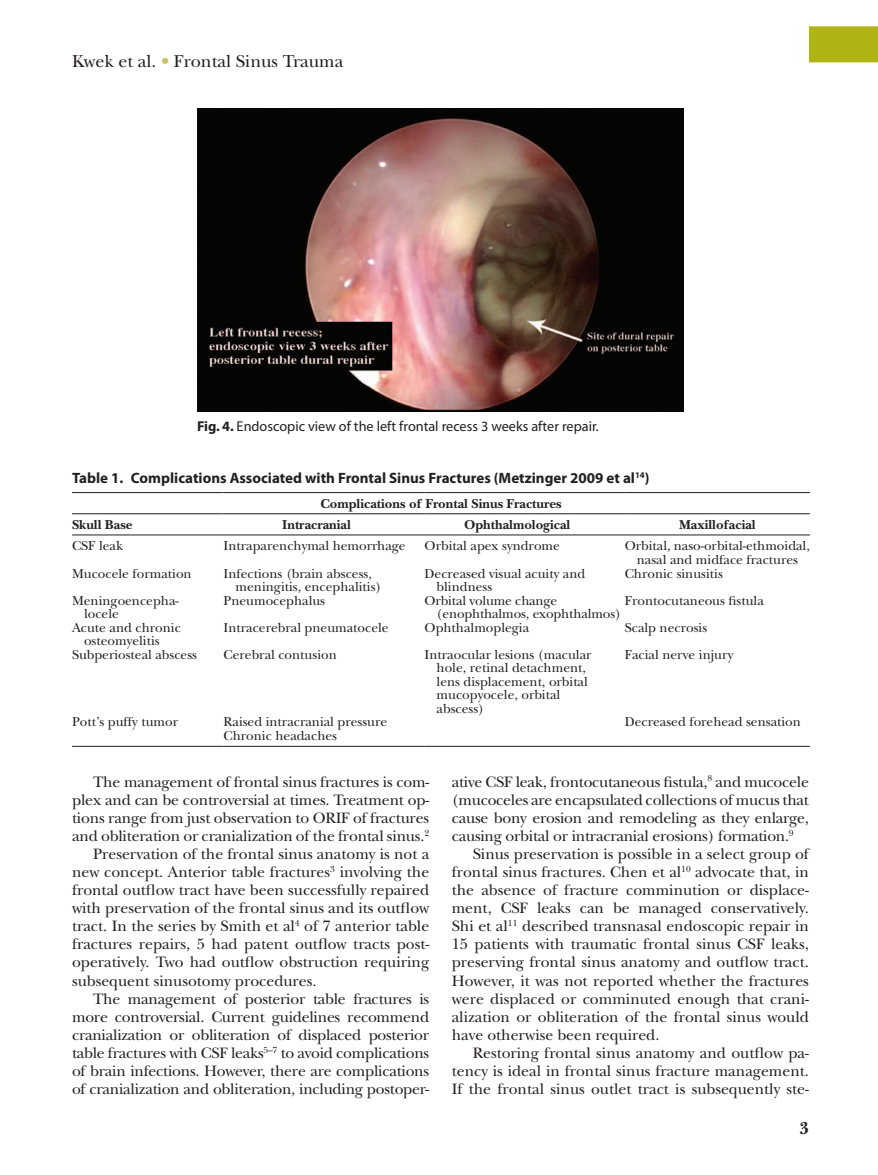
<style>
.page{position:relative;width:878px;height:1175px;background:#fff}
.page>*{position:absolute;margin:0;border:0;box-sizing:border-box;transform-origin:0 0}
.t1{font:18px "New Baskerville";color:#231f20}
.t2{font:700 18px "New Baskerville";color:#231f20}
.t3{font:15.75px "New Baskerville";color:#231f20}
.t4{font:700 15px "Myriad Pro";color:#231f20}
.t5{font:14.25px "Myriad Pro";color:#231f20}
.t6{font:13.5px/13.5px "New Baskerville";color:#231f20}
.t7{font:700 13.5px "New Baskerville";color:#231f20}
.s1{color:#c5c660}
.s2{font-weight:700}
</style>
<div class="page">
<div style="left:808px;top:26px;width:70px;height:36px;background:#afb314"></div>
<img style="left:197px;top:108px;width:486px;height:304px">
<hr style="left:72px;top:492px;width:152px;height:1px;background:#231f20">
<hr style="left:224px;top:492px;width:200px;height:1px;background:#231f20">
<hr style="left:424px;top:492px;width:200px;height:1px;background:#231f20">
<hr style="left:624px;top:492px;width:185px;height:1px;background:#231f20">
<hr style="left:72px;top:513px;width:152px;height:1px;background:#231f20">
<hr style="left:224px;top:513px;width:200px;height:1px;background:#231f20">
<hr style="left:424px;top:513px;width:200px;height:1px;background:#231f20">
<hr style="left:624px;top:513px;width:185px;height:1px;background:#231f20">
<hr style="left:72px;top:534px;width:152px;height:1px;background:#231f20">
<hr style="left:224px;top:534px;width:200px;height:1px;background:#231f20">
<hr style="left:424px;top:534px;width:200px;height:1px;background:#231f20">
<hr style="left:624px;top:534px;width:185px;height:1px;background:#231f20">
<hr style="left:72px;top:746px;width:152px;height:1px;background:#231f20">
<hr style="left:224px;top:746px;width:200px;height:1px;background:#231f20">
<hr style="left:424px;top:746px;width:200px;height:1px;background:#231f20">
<hr style="left:624px;top:746px;width:185px;height:1px;background:#231f20">
<p class="t1" style="left:72px;top:51px;width:273px">Kwek et al. <span class="s1">•</span> Frontal Sinus Trauma</p>
<p class="t5" style="left:197px;top:417px;width:403px"><span class="s2">Fig. 4.</span> Endoscopic view of the left frontal recess 3 weeks after repair.</p>
<p class="t4" style="left:72px;top:468px;width:579px">Table 1. Complications Associated with Frontal Sinus Fractures (Metzinger 2009 et al<sup>14</sup>)</p>
<p class="t7" style="left:320px;top:495px;width:243px">Complications of Frontal Sinus Fractures</p>
<p class="t7" style="left:72px;top:516px;width:62px">Skull Base</p>
<p class="t7" style="left:282px;top:516px;width:70px">Intracranial</p>
<p class="t7" style="left:464px;top:516px;width:108px">Ophthalmological</p>
<p class="t7" style="left:679px;top:516px;width:78px">Maxillofacial</p>
<p class="t6" style="left:72px;top:539px;width:53px">CSF leak</p>
<p class="t6" style="left:223px;top:539px;width:183px">Intraparenchymal hemorrhage</p>
<p class="t6" style="left:424px;top:539px;width:137px">Orbital apex syndrome</p>
<p class="t6" style="left:624px;top:539px;width:187px;text-align:center">Orbital, naso-orbital-ethmoidal, nasal and midface fractures</p>
<p class="t6" style="left:72px;top:566px;width:121px">Mucocele formation</p>
<p class="t6" style="left:235px;top:566px;width:147px;text-indent:-12px">Infections (brain abscess, meningitis, encephalitis)</p>
<p class="t6" style="left:436px;top:566px;width:150px;text-indent:-12px">Decreased visual acuity and blindness</p>
<p class="t6" style="left:624px;top:566px;width:100px">Chronic sinusitis</p>
<p class="t6" style="left:84px;top:593px;width:96px;text-indent:-12px">Meningoencepha&shy;locele</p>
<p class="t6" style="left:223px;top:593px;width:103px">Pneumocephalus</p>
<p class="t6" style="left:436px;top:593px;width:186px;text-indent:-12px">Orbital volume change (enophthalmos, exophthalmos)</p>
<p class="t6" style="left:624px;top:593px;width:141px">Frontocutaneous fistula</p>
<p class="t6" style="left:84px;top:620px;width:98px;text-indent:-12px">Acute and chronic osteomyelitis</p>
<p class="t6" style="left:223px;top:620px;width:166px">Intracerebral pneumatocele</p>
<p class="t6" style="left:424px;top:620px;width:106px">Ophthalmoplegia</p>
<p class="t6" style="left:624px;top:620px;width:84px">Scalp necrosis</p>
<p class="t6" style="left:72px;top:647px;width:127px">Subperiosteal abscess</p>
<p class="t6" style="left:223px;top:647px;width:115px">Cerebral contusion</p>
<p class="t6" style="left:436px;top:647px;width:156px;text-indent:-12px">Intraocular lesions (macular hole, retinal detachment, lens displacement, orbital mucopyocele, orbital abscess)</p>
<p class="t6" style="left:624px;top:647px;width:110px">Facial nerve injury</p>
<p class="t6" style="left:72px;top:715px;width:108px">Pott’s puffy tumor</p>
<p class="t6" style="left:223px;top:715px;width:165px">Raised intracranial pressure</p>
<p class="t6" style="left:624px;top:715px;width:178px">Decreased forehead sensation</p>
<p class="t6" style="left:223px;top:729px;width:115px">Chronic headaches</p>
<p class="t3" style="left:93px;top:772px;width:338px">The management of frontal sinus fractures is com-</p>
<p class="t3" style="left:72px;top:790px;width:359px">plex and can be controversial at times. Treatment op-</p>
<p class="t3" style="left:72px;top:808px;width:358px">tions range from just observation to ORIF of fractures</p>
<p class="t3" style="left:72px;top:826px;width:358px">and obliteration or cranialization of the frontal sinus.<sup>2</sup></p>
<p class="t3" style="left:93px;top:844px;width:338px">Preservation of the frontal sinus anatomy is not a</p>
<p class="t3" style="left:72px;top:862px;width:358px">new concept. Anterior table fractures<sup>3</sup> involving the</p>
<p class="t3" style="left:72px;top:880px;width:359px">frontal outflow tract have been successfully repaired</p>
<p class="t3" style="left:72px;top:899px;width:359px">with preservation of the frontal sinus and its outflow</p>
<p class="t3" style="left:72px;top:917px;width:359px">tract. In the series by Smith et al<sup>4</sup> of 7 anterior table</p>
<p class="t3" style="left:72px;top:935px;width:359px">fractures repairs, 5 had patent outflow tracts post-</p>
<p class="t3" style="left:72px;top:953px;width:358px">operatively. Two had outflow obstruction requiring</p>
<p class="t3" style="left:72px;top:971px;width:246px">subsequent sinusotomy procedures.</p>
<p class="t3" style="left:93px;top:989px;width:338px">The management of posterior table fractures is</p>
<p class="t3" style="left:72px;top:1007px;width:359px">more controversial. Current guidelines recommend</p>
<p class="t3" style="left:72px;top:1025px;width:358px">cranialization or obliteration of displaced posterior</p>
<p class="t3" style="left:72px;top:1043px;width:359px">table fractures with CSF leaks<sup>5–7</sup> to avoid complications</p>
<p class="t3" style="left:72px;top:1061px;width:358px">of brain infections. However, there are complications</p>
<p class="t3" style="left:72px;top:1079px;width:359px">of cranialization and obliteration, including postoper-</p>
<p class="t3" style="left:452px;top:772px;width:358px">ative CSF leak, frontocutaneous fistula,<sup>8</sup> and mucocele</p>
<p class="t3" style="left:452px;top:790px;width:359px">(mucoceles are encapsulated collections of mucus that</p>
<p class="t3" style="left:452px;top:808px;width:358px">cause bony erosion and remodeling as they enlarge,</p>
<p class="t3" style="left:452px;top:826px;width:343px">causing orbital or intracranial erosions) formation.<sup>9</sup></p>
<p class="t3" style="left:472px;top:844px;width:337px">Sinus preservation is possible in a select group of</p>
<p class="t3" style="left:452px;top:862px;width:359px">frontal sinus fractures. Chen et al<sup>10</sup> advocate that, in</p>
<p class="t3" style="left:452px;top:880px;width:359px">the absence of fracture comminution or displace-</p>
<p class="t3" style="left:452px;top:899px;width:358px">ment, CSF leaks can be managed conservatively.</p>
<p class="t3" style="left:452px;top:917px;width:358px">Shi et al<sup>11</sup> described transnasal endoscopic repair in</p>
<p class="t3" style="left:452px;top:935px;width:358px">15 patients with traumatic frontal sinus CSF leaks,</p>
<p class="t3" style="left:452px;top:953px;width:358px">preserving frontal sinus anatomy and outflow tract.</p>
<p class="t3" style="left:452px;top:971px;width:358px">However, it was not reported whether the fractures</p>
<p class="t3" style="left:452px;top:989px;width:358px">were displaced or comminuted enough that crani-</p>
<p class="t3" style="left:452px;top:1007px;width:358px">alization or obliteration of the frontal sinus would</p>
<p class="t3" style="left:452px;top:1025px;width:209px">have otherwise been required.</p>
<p class="t3" style="left:472px;top:1043px;width:338px">Restoring frontal sinus anatomy and outflow pa-</p>
<p class="t3" style="left:452px;top:1061px;width:359px">tency is ideal in frontal sinus fracture management.</p>
<p class="t3" style="left:452px;top:1079px;width:359px">If the frontal sinus outlet tract is subsequently ste-</p>
<p class="t2" style="left:799px;top:1118px;width:11px">3</p>
</div>
